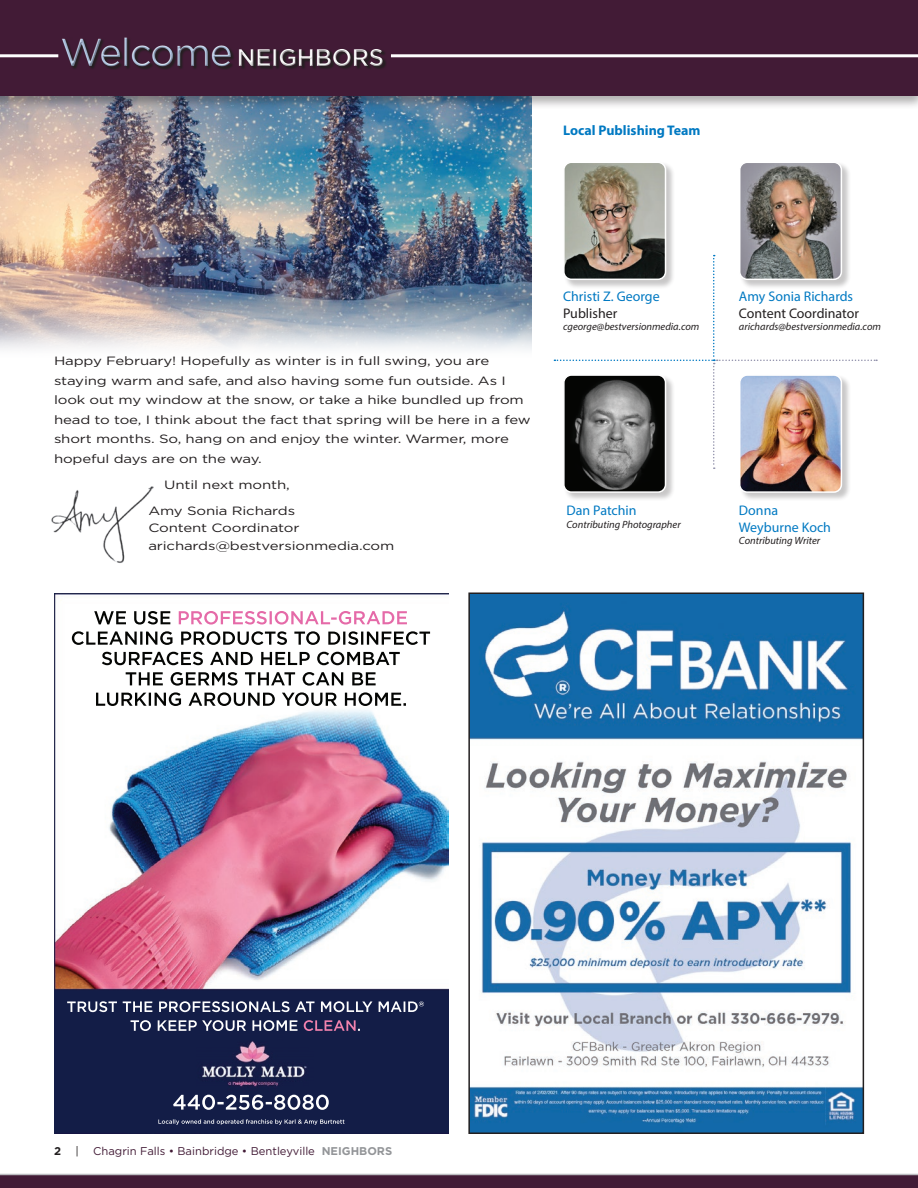
<style>
.page{position:relative;width:918px;height:1188px;background:#fff}
.page>*{position:absolute;margin:0;border:0;box-sizing:border-box;transform-origin:0 0}
.t1{font:500 24px "Gotham";letter-spacing:-.015em;color:#fff}
.t2{font:13.95px/16.8px "Myriad Pro";color:#0079c2}
.t3{font:13.95px "Myriad Pro";color:#231f20}
.t4{font:700 13.95px "Myriad Pro";color:#0079c2}
.t5{font:12px/19.5px "Gotham";letter-spacing:-.01em;color:#231f20;scale:1.25 1}
.t6{font:11.25px "Gotham";color:#421b36}
.t7{font:italic 10.5px "Myriad Pro";color:#231f20}
.s1{font-weight:400;font-size:39px;color:#b6cbe8}
.s2{font-weight:700;color:#231f20}
.s3{color:#231f20}
.s4{font-weight:700;color:#939598}
</style>
<div class="page">
<div style="left:0;top:1174px;width:918px;height:14px;background:#421b36"></div>
<hr style="left:0;top:1174px;width:918px;height:1px;background:#bcbdc0">
<img style="left:0;top:110px;width:531px;height:240px">
<div style="left:0;top:0;width:918px;height:110px;background:#231f20;opacity:.35"></div>
<div style="left:0;top:0;width:918px;height:96px;background:#421b36"></div>
<hr style="left:391px;top:54px;width:527px;height:3px;background:#fff">
<div style="left:58px;top:36px;width:328px;height:34px;background:#231f20;opacity:.75"></div>
<hr style="left:0;top:54px;width:58px;height:3px;background:#fff">
<img style="left:471px;top:595px;width:390px;height:536px">
<div style="left:468px;top:592px;width:396px;height:542px;border:2px solid #231f20"></div>
<div style="left:739px;top:374px;width:112px;height:128px;background:#231f20;opacity:.25"></div>
<img style="left:740px;top:469px;width:101px;height:23px">
<div style="left:739px;top:374px;width:103px;height:119px;border:2px solid #fff;border-radius:8px"></div>
<img style="left:51px;top:486px;width:103px;height:77px">
<div style="left:563px;top:374px;width:112px;height:128px;background:#231f20;opacity:.25"></div>
<img style="left:564px;top:469px;width:102px;height:23px">
<div style="left:563px;top:374px;width:103px;height:119px;border:2px solid #fff;border-radius:8px"></div>
<div style="left:739px;top:161px;width:112px;height:128px;background:#231f20;opacity:.25"></div>
<img style="left:740px;top:162px;width:101px;height:93px">
<div style="left:739px;top:162px;width:103px;height:118px;border:2px solid #fff;border-radius:8px"></div>
<svg style="left:554px;top:255px;width:323px;height:214px"></svg>
<div style="left:563px;top:161px;width:112px;height:128px;background:#231f20;opacity:.25"></div>
<img style="left:564px;top:162px;width:102px;height:117px">
<div style="left:563px;top:162px;width:103px;height:118px;border:2px solid #fff;border-radius:8px"></div>
<img style="left:54px;top:593px;width:394px;height:540px">
<h1 class="t1" style="left:60px;top:42px;width:326px"><span class="s1">Welcome</span> NEIGHBORS</h1>
<p class="t4" style="left:563px;top:122px;width:139px">Local Publishing Team</p>
<p class="t5" style="left:54px;top:351px;width:383px">Happy February! Hopefully as winter is in full swing, you are staying warm and safe, and also having some fun outside. As I look out my window at the snow, or take a hike bundled up from head to toe, I think about the fact that spring will be here in a few short months. So, hang on and enjoy the winter. Warmer, more hopeful days are on the way.</p>
<p class="t5" style="left:164px;top:475px;width:102px">Until next month,</p>
<p class="t5" style="left:148px;top:502px;width:198px;line-height:17.2px">Amy Sonia Richards<br>Content Coordinator arichards@bestversionmedia.com</p>
<p class="t2" style="left:563px;top:288px;width:98px">Christi Z. George</p>
<p class="t3" style="left:563px;top:304px;width:56px">Publisher</p>
<p class="t7" style="left:563px;top:320px;width:138px">cgeorge@bestversionmedia.com</p>
<p class="t2" style="left:567px;top:502px;width:71px">Dan Patchin</p>
<p class="t7" style="left:567px;top:518px;width:116px">Contributing Photographer</p>
<p class="t2" style="left:739px;top:288px;width:116px">Amy Sonia Richards</p>
<p class="t3" style="left:739px;top:304px;width:122px">Content Coordinator</p>
<p class="t7" style="left:739px;top:320px;width:143px">arichards@bestversionmedia.com</p>
<p class="t2" style="left:739px;top:502px;width:94px">Donna<br>Weyburne Koch</p>
<p class="t7" style="left:739px;top:534px;width:83px">Contributing Writer</p>
<p class="t6" style="left:54px;top:1144px;width:340px"><span class="s2">2</span> <span class="s3">|</span> Chagrin Falls • Bainbridge • Bentleyville <span class="s4">NEIGHBORS</span></p>
</div>
